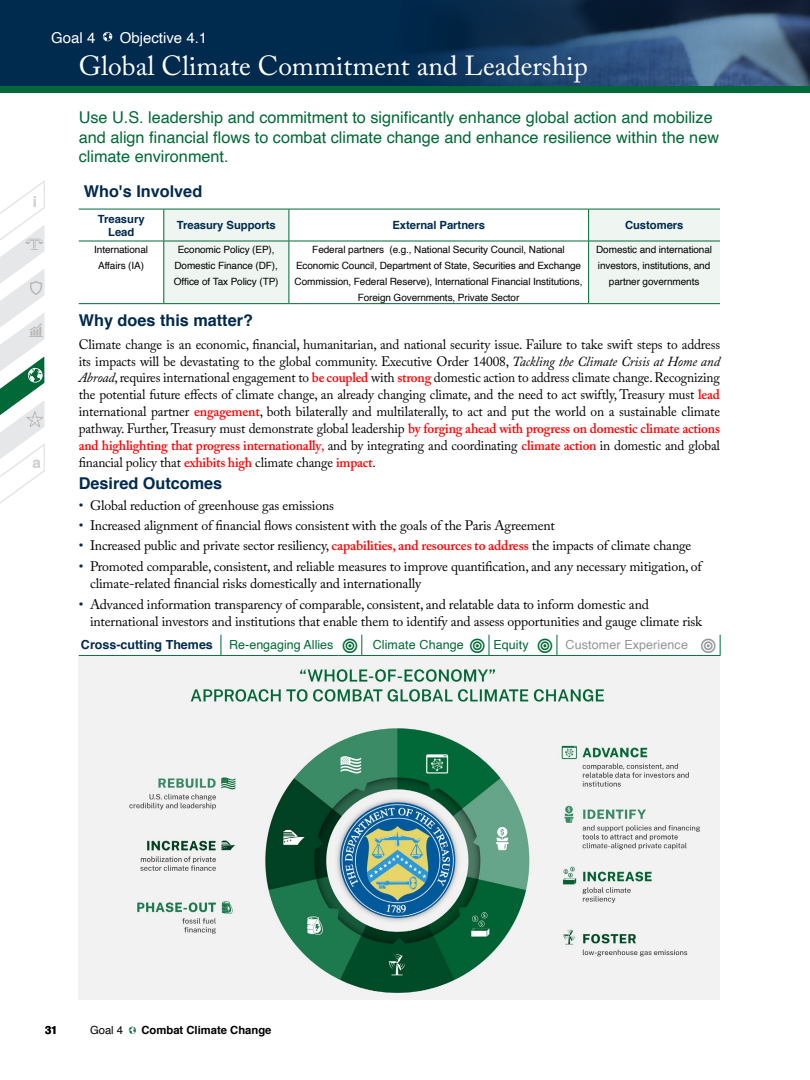
<style>
.page{position:relative;width:810px;height:1080px;background:#fff}
.page>*{position:absolute;margin:0;border:0;box-sizing:border-box;transform-origin:0 0}
.t1{font:27.5px "Adobe Caslon Pro";color:#fff}
._22_26_Goal_Intro_Gr{font:16.25px/19.5px "Helvetica";color:#006937}
.t2{font:700 16.25px "Helvetica";color:#002a4e}
.t3{font:15px "Helvetica";color:#fff}
.Why_11pt{font:13.75px/16.9px "Adobe Caslon Pro";letter-spacing:-.015em;color:#000}
.t4{font:700 12.5px "Helvetica";color:#002a4e}
.Theme{font:12.5px "Helvetica";letter-spacing:.01em;color:#006937}
.Theme-2{font:12.5px "Helvetica";letter-spacing:.01em;color:#939598}
.Sidebar_Body{font:12.5px "Helvetica";color:#006937}
.Body{font:700 11.25px/13.5px "Helvetica";letter-spacing:-.005em;color:#002a4e;text-align:center}
.t5{font:700 11.25px "Helvetica";color:#000}
.t6{font:11.25px "Helvetica";color:#000}
.Sidebar_Body-2{font:10px/16.2px "Helvetica";letter-spacing:-.01em;color:#000;text-align:center}
.s1{font-style:italic}
.s2{font-weight:600;color:#f00}
.s3{color:#f00}
.s4{color:#002a4e}
</style>
<div class="page">
<svg style="left:129px;top:1027px;width:7px;height:7px"></svg>
<div style="left:0;top:0;width:810px;height:86px;background:#002a4e"></div>
<img style="left:432px;top:0;width:378px;height:86px">
<svg style="left:0;top:180px;width:45px;height:324px"></svg>
<div style="left:0;top:86px;width:810px;height:7px;background:#006937"></div>
<hr style="left:79px;top:655px;width:142px;height:1px;background:#006937">
<hr style="left:221px;top:655px;width:117px;height:1px;background:#006937">
<hr style="left:362px;top:655px;width:104px;height:1px;background:#006937">
<hr style="left:489px;top:655px;width:44px;height:1px;background:#006937">
<hr style="left:557px;top:655px;width:140px;height:1px;background:#006937">
<svg style="left:221px;top:635px;width:1px;height:20px"></svg>
<svg style="left:164px;top:210px;width:556px;height:93px"></svg>
<hr style="left:79px;top:209px;width:85px;height:1px;background:#006937">
<hr style="left:164px;top:209px;width:125px;height:1px;background:#006937">
<hr style="left:289px;top:209px;width:300px;height:1px;background:#006937">
<hr style="left:589px;top:209px;width:131px;height:1px;background:#006937">
<hr style="left:163px;top:209px;width:1px;height:32px;background:#006937">
<hr style="left:289px;top:209px;width:1px;height:32px;background:#006937">
<hr style="left:588px;top:209px;width:1px;height:32px;background:#006937">
<hr style="left:79px;top:241px;width:85px;height:1px;background:#006937">
<hr style="left:164px;top:241px;width:125px;height:1px;background:#006937">
<hr style="left:163px;top:241px;width:1px;height:62px;background:#006937">
<hr style="left:289px;top:241px;width:300px;height:1px;background:#006937">
<hr style="left:289px;top:241px;width:1px;height:62px;background:#006937">
<hr style="left:589px;top:241px;width:131px;height:1px;background:#006937">
<hr style="left:588px;top:241px;width:1px;height:62px;background:#006937">
<hr style="left:79px;top:303px;width:85px;height:1px;background:#006937">
<hr style="left:164px;top:303px;width:125px;height:1px;background:#006937">
<hr style="left:289px;top:303px;width:300px;height:1px;background:#006937">
<hr style="left:589px;top:303px;width:131px;height:1px;background:#006937">
<svg style="left:103px;top:32px;width:9px;height:9px"></svg>
<img style="left:78px;top:656px;width:642px;height:343px">
<svg style="left:338px;top:635px;width:24px;height:21px"></svg>
<svg style="left:466px;top:635px;width:24px;height:21px"></svg>
<svg style="left:533px;top:635px;width:25px;height:21px"></svg>
<svg style="left:697px;top:635px;width:24px;height:21px"></svg>
<p class="t3" style="left:51px;top:26px;width:46px">Goal 4</p>
<p class="t3" style="left:120px;top:26px;width:89px">Objective 4.1</p>
<h1 class="t1" style="left:79px;top:49px;width:511px">Global Climate Commitment and Leadership</h1>
<p class="_22_26_Goal_Intro_Gr" style="left:79px;top:108px;width:642px">Use U.S. leadership and commitment to significantly enhance global action and mobilize and align financial flows to combat climate change and enhance resilience within the new climate environment.</p>
<h3 class="t2" style="left:84px;top:178px;width:120px">Who's Involved</h3>
<p class="Body" style="left:98px;top:212px;width:48px">Treasury<br>Lead</p>
<p class="Body" style="left:177px;top:219px;width:100px">Treasury Supports</p>
<p class="Body" style="left:392px;top:219px;width:94px">External Partners</p>
<p class="Body" style="left:625px;top:219px;width:60px">Customers</p>
<p class="Sidebar_Body-2" style="left:94px;top:241px;width:55px">International<br>Affairs (IA)</p>
<p class="Sidebar_Body-2" style="left:174px;top:241px;width:106px">Economic Policy (EP),<br>Domestic Finance (DF),<br>Office of Tax Policy (TP)</p>
<p class="Sidebar_Body-2" style="left:295px;top:241px;width:289px">Federal partners (e.g., National Security Council, National Economic Council, Department of State, Securities and Exchange Commission, Federal Reserve), International Financial Institutions, Foreign Governments, Private Sector</p>
<p class="Sidebar_Body-2" style="left:596px;top:241px;width:117px">Domestic and international investors, institutions, and partner governments</p>
<h3 class="t2" style="left:79px;top:307px;width:176px">Why does this matter?</h3>
<p class="Why_11pt" style="left:79px;top:335px;width:643px;text-align:justify">Climate change is an economic, financial, humanitarian, and national security issue. Failure to take swift steps to address its impacts will be devastating to the global community. Executive Order 14008, <span class="s1">Tackling the Climate Crisis at Home and Abroad</span>, requires international engagement to <span class="s2">be coupled</span> with <span class="s2">strong</span> domestic action to address climate change. Recognizing the potential future effects of climate change, an already changing climate, and the need to act swiftly, Treasury must <span class="s2">lead </span>international partner <span class="s2">engagement</span>, both bilaterally and multilaterally, to act and put the world on a sustainable climate pathway. Further, Treasury must demonstrate global leadership <span class="s2">by forging ahead with progress on domestic climate actions and highlighting that progress internationally</span><span class="s3">,</span> and by integrating and coordinating <span class="s2">climate action</span> in domestic and global financial policy that <span class="s2">exhibits high</span> climate change <span class="s2">impact</span>.</p>
<h3 class="t2" style="left:79px;top:470px;width:145px">Desired Outcomes</h3>
<p class="Why_11pt" style="left:79px;top:496px;width:257px"><span class="s4">•</span> Global reduction of greenhouse gas emissions</p>
<p class="Why_11pt" style="left:79px;top:517px;width:478px"><span class="s4">•</span> Increased alignment of financial flows consistent with the goals of the Paris Agreement</p>
<p class="Why_11pt" style="left:79px;top:537px;width:614px"><span class="s4">•</span> Increased public and private sector resiliency, <span class="s2">capabilities, and resources to address</span> the impacts of climate change</p>
<p class="Why_11pt" style="left:90px;top:557px;width:613px;line-height:17.5px;text-indent:-11px"><span class="s4">•</span> Promoted comparable, consistent, and reliable measures to improve quantification, and any necessary mitigation, of climate-related financial risks domestically and internationally</p>
<p class="Why_11pt" style="left:90px;top:595px;width:614px;line-height:17.5px;text-indent:-11px"><span class="s4">•</span> Advanced information transparency of comparable, consistent, and relatable data to inform domestic and international investors and institutions that enable them to identify and assess opportunities and gauge climate risk</p>
<h3 class="t4" style="left:81px;top:635px;width:133px">Cross-cutting Themes</h3>
<p class="Sidebar_Body" style="left:229px;top:635px;width:106px">Re-engaging Allies</p>
<p class="Theme" style="left:373px;top:635px;width:93px">Climate Change</p>
<p class="Theme" style="left:493px;top:635px;width:37px">Equity</p>
<p class="Theme-2" style="left:566px;top:635px;width:124px">Customer Experience</p>
<p class="t5" style="left:45px;top:1021px;width:14px">31</p>
<p class="t6" style="left:90px;top:1022px;width:35px">Goal 4</p>
<p class="t5" style="left:142px;top:1021px;width:132px">Combat Climate Change</p>
</div>
